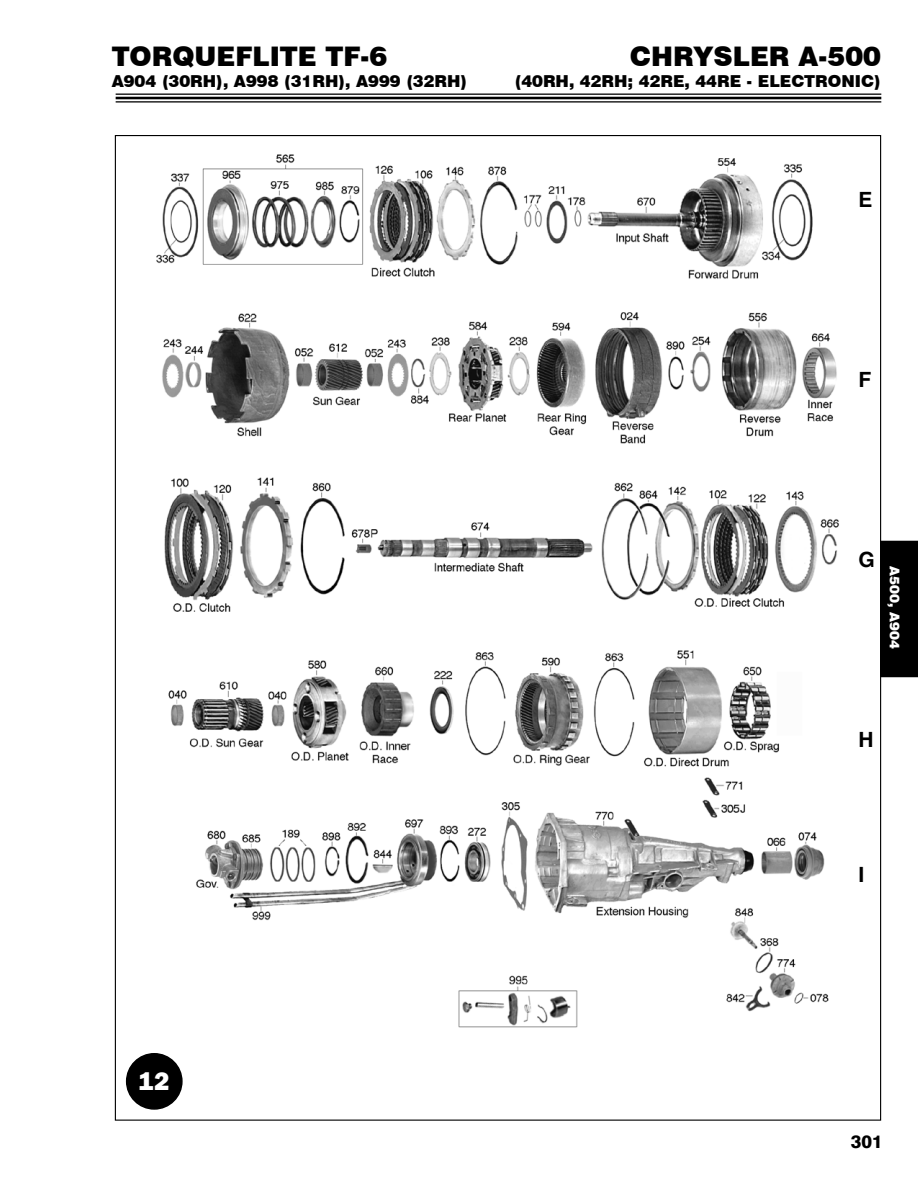
<style>
.page{position:relative;width:918px;height:1188px;background:#fff}
.page>*{position:absolute;margin:0;border:0;box-sizing:border-box;transform-origin:0 0}
.t1{font:900 27px "Swiss 721 BT";color:#000}
.t2{font:800 25.5px "Franklin Gothic";color:#fff}
.t3{font:700 21px "Switzerland";color:#000}
.t4{font:800 18px "Swiss 721 BT";color:#000}
.t5{font:900 16.5px "Swiss 721 BT";color:#000}
.t6{font:900 13.5px "Swiss 721 BT";color:#fff}
</style>
<div class="page">
<hr style="left:116px;top:94px;width:765px;height:1px;background:#000">
<hr style="left:116px;top:97px;width:765px;height:2px;background:#000">
<hr style="left:116px;top:101px;width:765px;height:2px;background:#000">
<div style="left:881px;top:541px;width:37px;height:136px;background:#000"></div>
<div style="left:127px;top:1054px;width:55px;height:55px;background:#000;border-radius:50%"></div>
<div style="left:126px;top:1053px;width:57px;height:57px;border:2px solid #000;border-radius:50%"></div>
<img style="left:156px;top:154px;width:683px;height:874px">
<h1 class="t1" style="left:112px;top:40px;width:277px">TORQUEFLITE TF-6</h1>
<p class="t5" style="left:112px;top:71px;width:357px">A904 (30RH), A998 (31RH), A999 (32RH)</p>
<h1 class="t1" style="left:630px;top:40px;width:252px">CHRYSLER A-500</h1>
<p class="t5" style="left:515px;top:71px;width:368px">(40RH, 42RH; 42RE, 44RE - ELECTRONIC)</p>
<p class="t3" style="left:858px;top:187px;width:16px">E</p>
<p class="t3" style="left:858px;top:367px;width:14px">F</p>
<p class="t3" style="left:858px;top:547px;width:18px">G</p>
<p class="t6" style="left:903px;top:566px;width:83px;rotate:90deg">A500, A904</p>
<p class="t3" style="left:858px;top:727px;width:17px">H</p>
<p class="t3" style="left:858px;top:862px;width:7px">I</p>
<h2 class="t2" style="left:139px;top:1067px;width:32px">12</h2>
<p class="t4" style="left:851px;top:1130px;width:33px">301</p>
</div>
